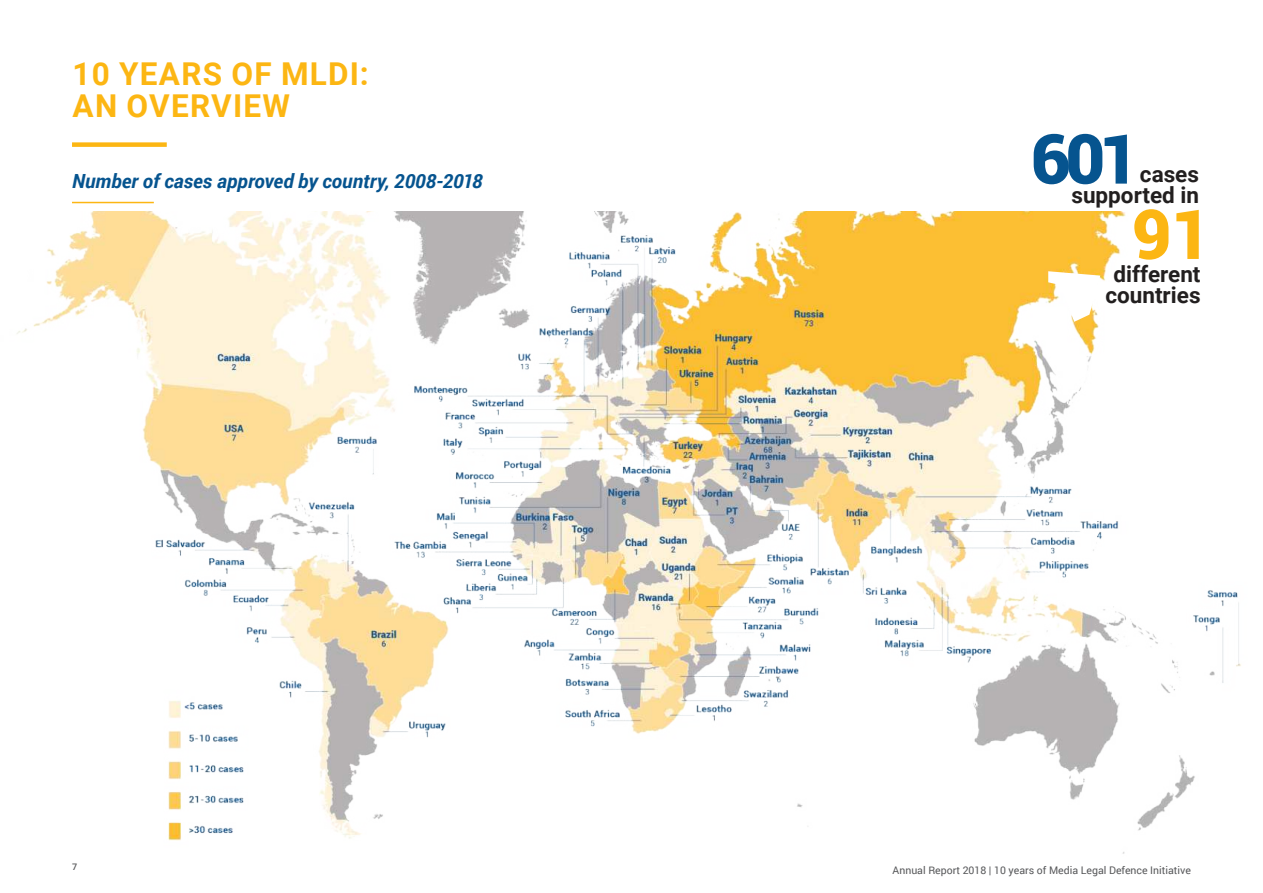
<style>
.page{position:relative;width:1263px;height:893px;background:#fff}
.page>*{position:absolute;margin:0;border:0;box-sizing:border-box;transform-origin:0 0}
.t1{font:900 69px "Roboto";color:#06548f}
.t2{font:900 69px "Roboto";color:#fcb613}
.t3{font:700 31.5px/31.5px "Roboto";letter-spacing:.04em;color:#fcb613}
.t4{font:700 22.5px/21px "Roboto";color:#221f1f;text-align:center}
.t5{font:italic 700 19.5px "Roboto";color:#06548f}
.t6{font:10.5px "Roboto";color:#57585a}
.t7{font:500 9px "Roboto";color:#57585a}
</style>
<div class="page">
<img style="left:17px;top:211px;width:1224px;height:643px">
<svg style="left:1048px;top:271px;width:52px;height:51px"></svg>
<hr style="left:72px;top:202px;width:82px;height:1px;background:#fcb613">
<div style="left:72px;top:142px;width:95px;height:5px;background:#fcb613"></div>
<h2 class="t3" style="left:73px;top:61px;width:298px">10 YEARS OF MLDI:<br>AN OVERVIEW</h2>
<h3 class="t5" style="left:72px;top:173px;width:412px">Number of cases approved by country, 2008-2018</h3>
<p class="t7" style="left:72px;top:863px;width:7px">7</p>
<h1 class="t1" style="left:1031px;top:134px;width:110px">601</h1>
<h3 class="t4" style="left:1071px;top:187px;width:129px">supported in</h3>
<h3 class="t4" style="left:1140px;top:166px;width:61px">cases</h3>
<h1 class="t2" style="left:1131px;top:209px;width:81px">91</h1>
<h3 class="t4" style="left:1105px;top:265px;width:97px">different countries</h3>
<p class="t6" style="left:892px;top:865px;width:300px">Annual Report 2018 | 10 years of Media Legal Defence Initiative</p>
</div>
